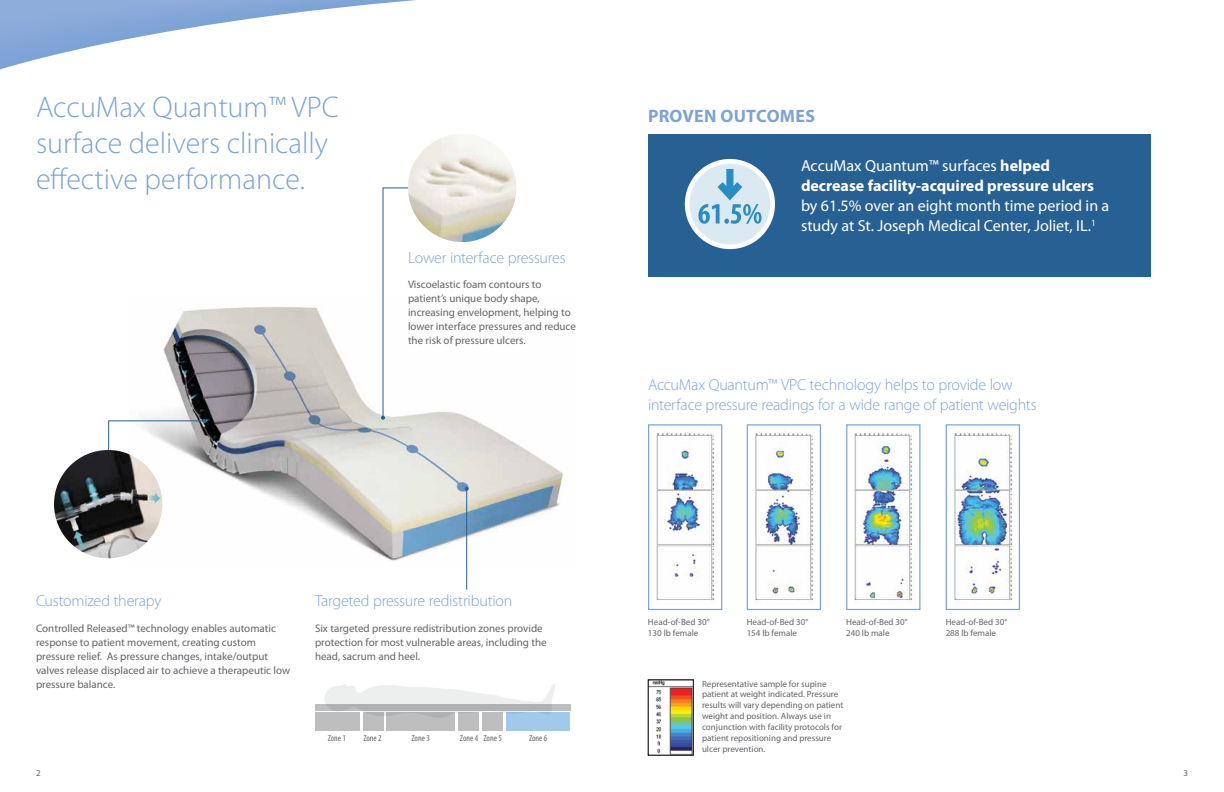
<style>
.page{position:relative;width:1224px;height:792px;background:#fff}
.page>*{position:absolute;margin:0;border:0;box-sizing:border-box;transform-origin:0 0}
.t1{font:300 30px/36px "Myriad Pro";color:#7da2d5}
.t2{font:700 18px "Myriad Pro";letter-spacing:.01em;color:#7da2d5}
.t3{font:300 16px/20px "Myriad Pro";letter-spacing:-.015em;color:#7da2d5}
.t4{font:16px/20px "Myriad Pro";color:#fff}
.t5{font:700 16px/20px "Myriad Pro";color:#fff}
.t6{font:11px/14px "Myriad Pro";color:#65656a}
.t7{font:9px/11px "Myriad Pro";color:#65656a}
.t8{font:condensed 9px "Myriad Pro";color:#65656a}
.s1{font-weight:400}
</style>
<div class="page">
<div style="left:648px;top:134px;width:502px;height:142px;background:#276092"></div>
<img style="left:130px;top:306px;width:435px;height:264px">
<svg style="left:0;top:0;width:416px;height:69px"></svg>
<img style="left:755px;top:430px;width:59px;height:171px">
<div style="left:747px;top:424px;width:74px;height:186px;border:1px solid #7da2d5"></div>
<img style="left:656px;top:433px;width:59px;height:168px">
<div style="left:648px;top:424px;width:74px;height:186px;border:1px solid #7da2d5"></div>
<img style="left:855px;top:430px;width:58px;height:174px">
<div style="left:846px;top:424px;width:75px;height:186px;border:1px solid #7da2d5"></div>
<img style="left:954px;top:430px;width:59px;height:173px">
<div style="left:946px;top:424px;width:74px;height:186px;border:1px solid #7da2d5"></div>
<img style="left:650px;top:682px;width:42px;height:71px">
<div style="left:648px;top:680px;width:46px;height:75px;border:1px solid #000"></div>
<img style="left:408px;top:134px;width:108px;height:108px;border-radius:54px">
<img style="left:54px;top:450px;width:108px;height:108px;border-radius:54px">
<div style="left:315px;top:705px;width:255px;height:6px;background:#bcbec0"></div>
<div style="left:315px;top:712px;width:44px;height:19px;background:#bcbec0"></div>
<div style="left:363px;top:712px;width:20px;height:19px;background:#bcbec0"></div>
<div style="left:387px;top:712px;width:68px;height:19px;background:#bcbec0"></div>
<div style="left:458px;top:712px;width:21px;height:19px;background:#bcbec0"></div>
<div style="left:482px;top:712px;width:21px;height:19px;background:#bcbec0"></div>
<div style="left:506px;top:712px;width:64px;height:19px;background:#a0c9ec"></div>
<svg style="left:323px;top:684px;width:233px;height:35px"></svg>
<hr style="left:466px;top:489px;width:1px;height:101px;background:#276092">
<svg style="left:465px;top:487px;width:4px;height:4px"></svg>
<svg style="left:108px;top:419px;width:98px;height:32px"></svg>
<svg style="left:381px;top:187px;width:28px;height:233px"></svg>
<svg style="left:687px;top:161px;width:86px;height:86px;background:#e0ecf4"></svg>
<div style="left:685px;top:159px;width:90px;height:90px;border:5px solid #fff;border-radius:50%"></div>
<div style="left:726px;top:169px;width:7px;height:26px;background:#288dc1"></div>
<svg style="left:698px;top:174px;width:64px;height:50px;background:#aed1e6"></svg>
<h1 class="t1" style="left:36px;top:90px;width:305px">AccuMax Quantum™ VPC surface delivers clinically effective performance.</h1>
<h3 class="t3" style="left:408px;top:247px;width:159px">Lower interface pressures</h3>
<p class="t6" style="left:408px;top:278px;width:170px">Viscoelastic foam contours to patient’s unique body shape, increasing envelopment, helping to lower interface pressures and reduce the risk of pressure ulcers.</p>
<h3 class="t3" style="left:36px;top:591px;width:127px">Customized therapy</h3>
<p class="t6" style="left:36px;top:621px;width:256px">Controlled Released™ technology enables automatic response to patient movement, creating custom pressure relief. As pressure changes, intake/output valves release displaced air to achieve a therapeutic low pressure balance.</p>
<h3 class="t3" style="left:315px;top:591px;width:199px">Targeted pressure redistribution</h3>
<p class="t6" style="left:315px;top:621px;width:233px">Six targeted pressure redistribution zones provide protection for most vulnerable areas, including the head, sacrum and heel.</p>
<p class="t8" style="left:328px;top:733px;width:20px">Zone 1</p>
<p class="t8" style="left:363px;top:733px;width:20px">Zone 2</p>
<p class="t8" style="left:412px;top:733px;width:20px">Zone 3</p>
<p class="t8" style="left:460px;top:733px;width:43px">Zone 4 Zone 5</p>
<p class="t8" style="left:529px;top:733px;width:20px">Zone 6</p>
<h2 class="t2" style="left:648px;top:105px;width:168px">Proven Outcomes</h2>
<h3 class="t5" style="left:801px;top:156px;width:295px"><span class="s1">AccuMax Quantum™ surfaces</span> helped decrease facility-acquired pressure ulcers</h3>
<h3 class="t4" style="left:801px;top:196px;width:310px">by 61.5% over an eight month time period in a study at St. Joseph Medical Center, Joliet, IL.<sup>1</sup></h3>
<h3 class="t3" style="left:648px;top:375px;width:390px">AccuMax Quantum™ VPC technology helps to provide low interface pressure readings for a wide range of patient weights</h3>
<p class="t7" style="left:648px;top:616px;width:63px">Head-of-Bed 30°<br>130 lb female</p>
<p class="t7" style="left:846px;top:616px;width:63px">Head-of-Bed 30°<br>240 lb male</p>
<p class="t7" style="left:946px;top:616px;width:63px">Head-of-Bed 30°<br>288 lb female</p>
<p class="t7" style="left:747px;top:616px;width:63px">Head-of-Bed 30°<br>154 lb female</p>
<p class="t7" style="left:702px;top:678px;width:143px">Representative sample for supine patient at weight indicated. Pressure results will vary depending on patient weight and position. Always use in conjunction with facility protocols for patient repositioning and pressure ulcer prevention.</p>
<p class="t7" style="left:36px;top:768px;width:6px">2</p>
<p class="t7" style="left:1183px;top:768px;width:6px">3</p>
</div>
